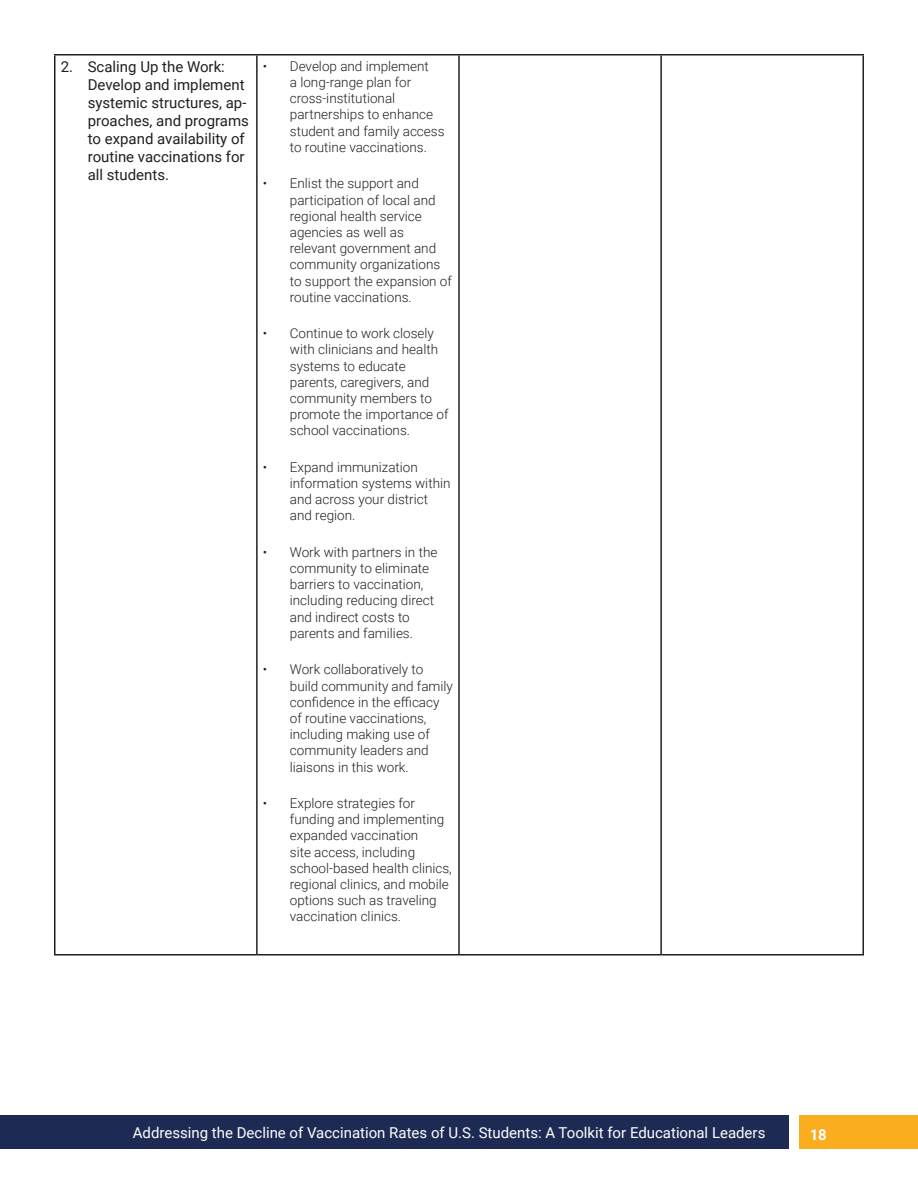
<style>
.page{position:relative;width:918px;height:1188px;background:#fff}
.page>*{position:absolute;margin:0;border:0;box-sizing:border-box;transform-origin:0 0}
.t1{font:15px/18px "Roboto";color:#231f20}
.t2{font:15px "Roboto";color:#fff}
.t3{font:700 15px "Roboto";color:#fff}
.t4{font:300 13.5px/16.2px "Roboto";color:#231f20}
</style>
<div class="page">
<div style="left:799px;top:1116px;width:119px;height:33px;background:#faad1f"></div>
<div style="left:0;top:1116px;width:789px;height:33px;background:#1d2a54"></div>
<hr style="left:54px;top:54px;width:203px;height:2px;background:#231f20">
<hr style="left:54px;top:56px;width:2px;height:898px;background:#231f20">
<hr style="left:257px;top:54px;width:202px;height:2px;background:#231f20">
<hr style="left:256px;top:56px;width:2px;height:898px;background:#231f20">
<hr style="left:459px;top:54px;width:202px;height:2px;background:#231f20">
<hr style="left:458px;top:56px;width:2px;height:898px;background:#231f20">
<hr style="left:661px;top:54px;width:203px;height:2px;background:#231f20">
<hr style="left:660px;top:56px;width:2px;height:898px;background:#231f20">
<hr style="left:862px;top:56px;width:2px;height:898px;background:#231f20">
<hr style="left:54px;top:954px;width:203px;height:2px;background:#231f20">
<hr style="left:257px;top:954px;width:202px;height:2px;background:#231f20">
<hr style="left:459px;top:954px;width:202px;height:2px;background:#231f20">
<hr style="left:661px;top:954px;width:203px;height:2px;background:#231f20">
<p class="t1" style="left:88px;top:57px;width:163px;text-indent:-27px">2. Scaling Up the Work:<br>Develop and implement systemic structures, ap&shy;proaches, and programs to expand availability of routine vaccinations for all students.</p>
<p class="t4" style="left:290px;top:57px;width:156px;text-indent:-27px">• Develop and implement<br>a long-range plan for cross-institutional partnerships to enhance student and family access to routine vaccinations.</p>
<p class="t4" style="left:290px;top:175px;width:164px;text-indent:-27px">• Enlist the support and participation of local and regional health service agencies as well as relevant government and community organizations to support the expansion of routine vaccinations.</p>
<p class="t4" style="left:290px;top:325px;width:160px;text-indent:-27px">• Continue to work closely with clinicians and health systems to educate parents, caregivers, and community members to promote the importance of school vaccinations.</p>
<p class="t4" style="left:290px;top:458px;width:162px;text-indent:-27px">• Expand immunization information systems within and across your district and region.</p>
<p class="t4" style="left:290px;top:543px;width:149px;text-indent:-27px">• Work with partners in the community to eliminate barriers to vaccination, including reducing direct and indirect costs to parents and families.</p>
<p class="t4" style="left:290px;top:661px;width:165px;text-indent:-27px">• Work collaboratively to build community and family confidence in the efficacy of routine vaccinations, including making use of community leaders and liaisons in this work.</p>
<p class="t4" style="left:290px;top:795px;width:163px;text-indent:-27px">• Explore strategies for funding and implementing expanded vaccination<br>site access, including school-based health clinics, regional clinics, and mobile options such as traveling vaccination clinics.</p>
<p class="t2" style="left:133px;top:1122px;width:634px">Addressing the Decline of Vaccination Rates of U.S. Students: A Toolkit for Educational Leaders</p>
<p class="t3" style="left:810px;top:1124px;width:19px">18</p>
</div>
